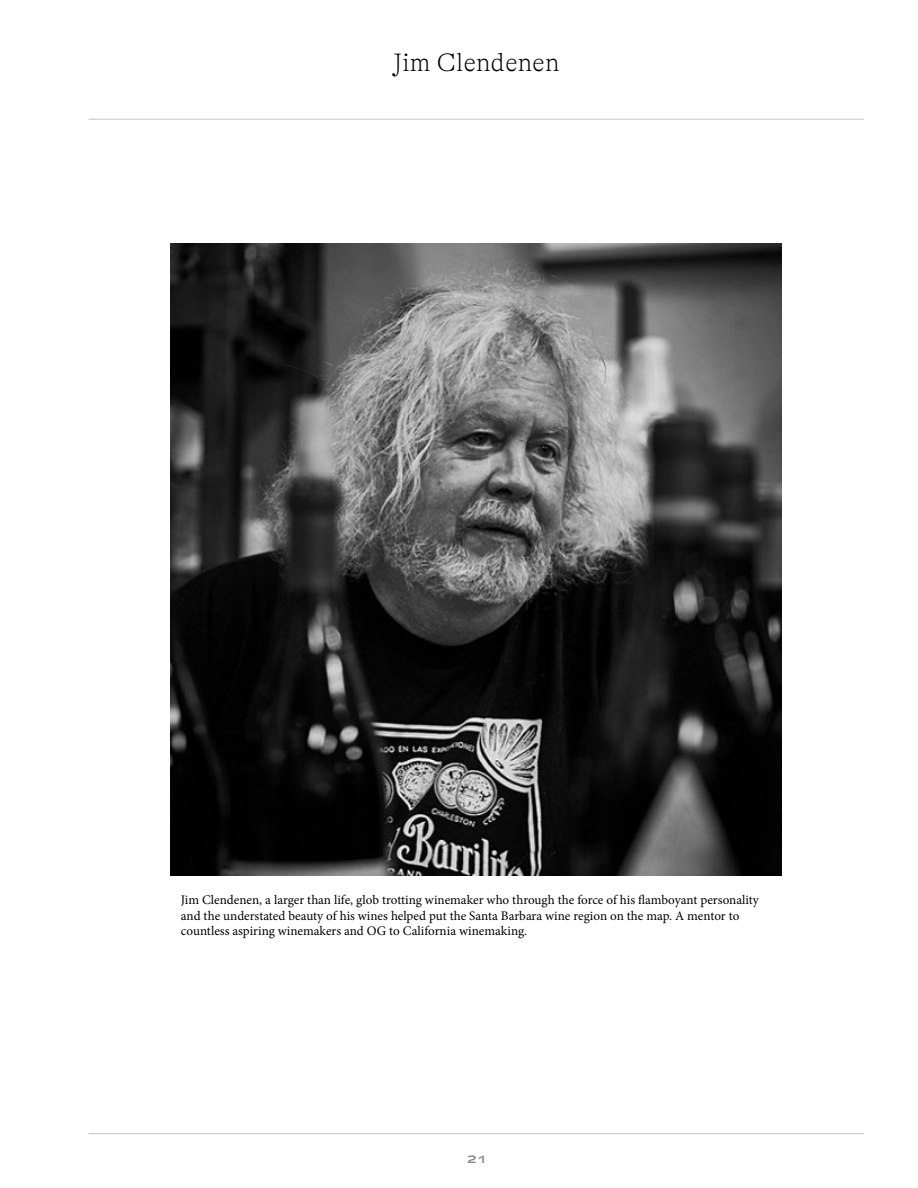
<style>
.page{position:relative;width:918px;height:1188px;background:#fff}
.page>*{position:absolute;margin:0;border:0;box-sizing:border-box;transform-origin:0 0}
.t1{font:100 25.5px "GT Alpina";letter-spacing:.01em;color:#000}
.t2{font:13.2px/15.8px "Minion Pro";color:#000}
.t3{font:10.5px "Adieu";color:#888384}
</style>
<div class="page">
<hr style="left:89px;top:119px;width:775px;height:1px;background:#c8c3c2">
<hr style="left:89px;top:1133px;width:775px;height:1px;background:#c8c3c2">
<img style="left:171px;top:243px;width:611px;height:632px">
<p class="t1" style="left:393px;top:48px;width:168px">Jim Clendenen</p>
<p class="t2" style="left:181px;top:892px;width:579px">Jim Clendenen, a larger than life, glob trotting winemaker who through the force of his flamboyant personality and the understated beauty of his wines helped put the Santa Barbara wine region on the map. A mentor to countless aspiring winemakers and OG to California winemaking.</p>
<p class="t3" style="left:468px;top:1153px;width:19px">21</p>
</div>
